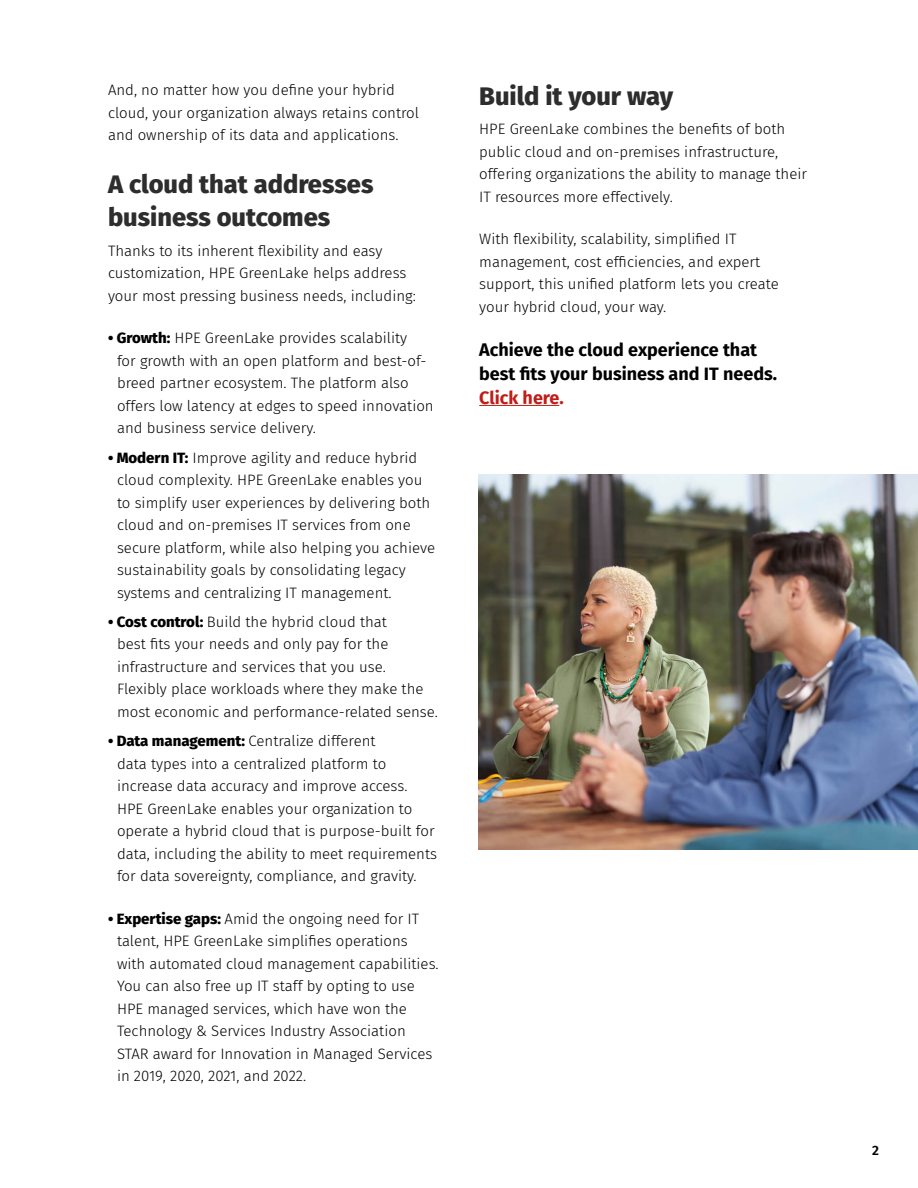
<style>
.page{position:relative;width:918px;height:1188px;background:#fff}
.page>*{position:absolute;margin:0;border:0;box-sizing:border-box;transform-origin:0 0}
.t1{font:800 25.5px/33px "Fira Sans";color:#2d2d2d}
.t2{font:700 18px/24px "Fira Sans";color:#000101}
.t3{font:300 15px/22.5px "Fira Sans";color:#000101}
.t4{font:600 13.5px "Fira Sans";color:#000}
.s1{font-weight:800}
.s2{color:#c01d19}
</style>
<div class="page">
<hr style="left:479px;top:405px;width:80px;height:1px;background:#c01d19">
<img style="left:478px;top:474px;width:440px;height:375px">
<p class="t3" style="left:108px;top:78px;width:313px">And, no matter how you define your hybrid cloud, your organization always retains control and ownership of its data and applications.</p>
<p class="t1" style="left:108px;top:166px;width:267px">A cloud that addresses business outcomes</p>
<p class="t3" style="left:108px;top:239px;width:309px">Thanks to its inherent flexibility and easy customization, HPE GreenLake helps address your most pressing business needs, including:</p>
<p class="t3" style="left:117px;top:327px;width:318px;text-indent:-9px"><span class="s1">• Growth:</span> HPE GreenLake provides scalability<br>for growth with an open platform and best-of&shy;breed partner ecosystem. The platform also offers low latency at edges to speed innovation and business service delivery.</p>
<p class="t3" style="left:117px;top:446px;width:320px;text-indent:-9px"><span class="s1">• Modern IT:</span> Improve agility and reduce hybrid cloud complexity. HPE GreenLake enables you to simplify user experiences by delivering both cloud and on-premises IT services from one secure platform, while also helping you achieve sustainability goals by consolidating legacy systems and centralizing IT management.</p>
<p class="t3" style="left:117px;top:610px;width:322px;text-indent:-9px"><span class="s1">• Cost control:</span> Build the hybrid cloud that<br>best fits your needs and only pay for the infrastructure and services that you use.<br>Flexibly place workloads where they make the most economic and performance-related sense.</p>
<p class="t3" style="left:117px;top:729px;width:322px;text-indent:-9px"><span class="s1">• Data management:</span> Centralize different<br>data types into a centralized platform to increase data accuracy and improve access.<br>HPE GreenLake enables your organization to operate a hybrid cloud that is purpose-built for data, including the ability to meet requirements for data sovereignty, compliance, and gravity.</p>
<p class="t3" style="left:117px;top:907px;width:323px;text-indent:-9px"><span class="s1">• Expertise gaps:</span> Amid the ongoing need for IT talent, HPE GreenLake simplifies operations with automated cloud management capabilities.<br>You can also free up IT staff by opting to use HPE managed services, which have won the Technology &amp; Services Industry Association STAR award for Innovation in Managed Services in 2019, 2020, 2021, and 2022.</p>
<p class="t1" style="left:479px;top:77px;width:195px">Build it your way</p>
<p class="t3" style="left:479px;top:118px;width:329px">HPE GreenLake combines the benefits of both public cloud and on-premises infrastructure, offering organizations the ability to manage their IT resources more effectively.</p>
<p class="t3" style="left:479px;top:228px;width:301px">With flexibility, scalability, simplified IT management, cost efficiencies, and expert support, this unified platform lets you create your hybrid cloud, your way.</p>
<p class="t2" style="left:479px;top:337px;width:300px">Achieve the cloud experience that best fits your business and IT needs.<br><span class="s2">Click here.</span></p>
<p class="t4" style="left:872px;top:1139px;width:8px">2</p>
</div>
